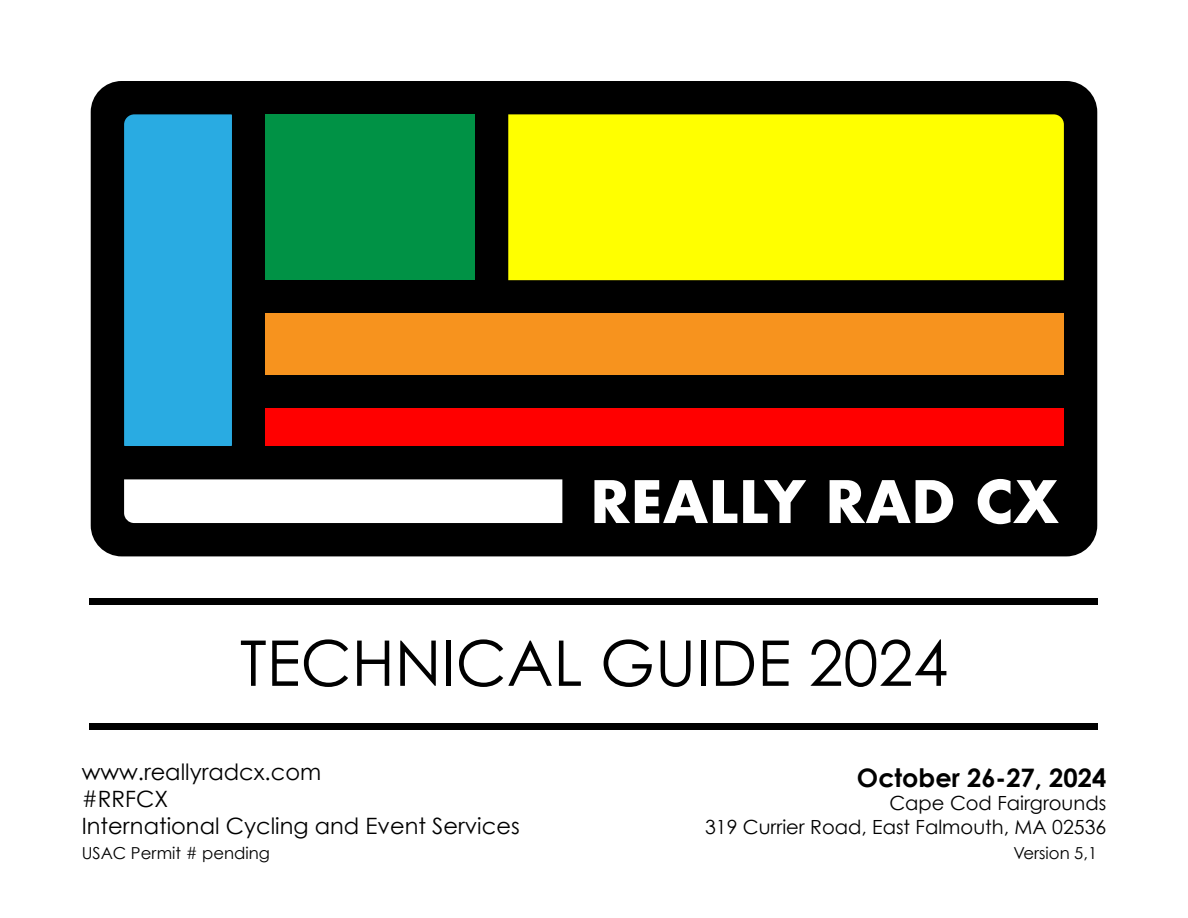
<style>
.page{position:relative;width:1188px;height:918px;background:#fff}
.page>*{position:absolute;margin:0;border:0;box-sizing:border-box;transform-origin:0 0}
.t1{font:63px "Century Gothic";color:#000}
.t2{font:700 56.85px "Futura";color:#fff}
.t3{font:700 25.5px "Century Gothic";color:#000}
.t4{font:22.5px/27px "Century Gothic";color:#000}
.t5{font:19.5px/23.4px "Century Gothic";color:#000;text-align:right}
.t6{font:16.5px "Century Gothic";color:#000}
</style>
<div class="page">
<div style="left:91px;top:81px;width:1006px;height:475px;background:#000;border-radius:31px"></div>
<div style="left:265px;top:314px;width:799px;height:61px;background:#f7931e"></div>
<div style="left:508px;top:114px;width:556px;height:166px;background:#ff0"></div>
<div style="left:265px;top:408px;width:799px;height:38px;background:#f00"></div>
<div style="left:265px;top:114px;width:210px;height:166px;background:#009245"></div>
<div style="left:124px;top:114px;width:108px;height:332px;background:#29abe2"></div>
<div style="left:124px;top:479px;width:438px;height:44px;background:#fff"></div>
<div style="left:89px;top:723px;width:1009px;height:7px;background:#000"></div>
<div style="left:89px;top:598px;width:1009px;height:7px;background:#000"></div>
<h2 class="t2" style="left:590px;top:461px;width:470px">REALLY RAD CX</h2>
<h1 class="t1" style="left:240px;top:625px;width:710px">TECHNICAL GUIDE 2024</h1>
<p class="t4" style="left:82px;top:758px;width:440px">www.reallyradcx.com<br>#RRFCX<br>International Cycling and Event Services</p>
<p class="t3" style="left:857px;top:762px;width:251px">October 26-27, 2024</p>
<p class="t5" style="left:705px;top:791px;width:403px">Cape Cod Fairgrounds<br>319 Currier Road, East Falmouth, MA 02536</p>
<p class="t6" style="left:82px;top:843px;width:190px">USAC Permit # pending</p>
<p class="t6" style="left:1014px;top:843px;width:85px">Version 5,1</p>
</div>
